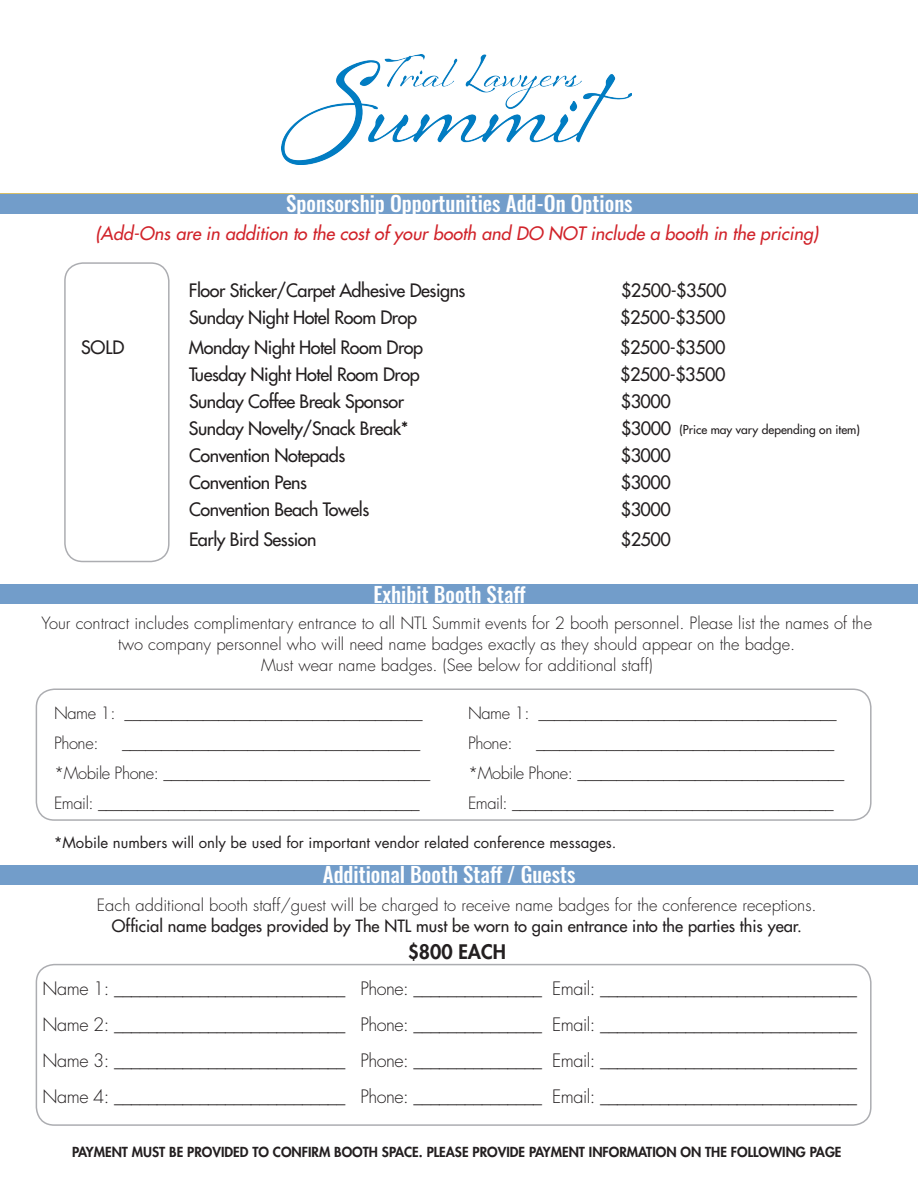
<style>
.page{position:relative;width:918px;height:1188px;background:#fff}
.page>*{position:absolute;margin:0;border:0;box-sizing:border-box;transform-origin:0 0}
.t1{font:500 21px "Oswald";color:#fff}
.t2{font:800 19.5px "Futura Std";color:#231f20}
.t3{font:300 18px "Futura Std";letter-spacing:-.025em;color:#231f20}
.t4{font:500 18px "Futura Std";letter-spacing:-.025em;color:#231f20}
.t5{font:italic 500 18px "Futura Std";color:#d1232a}
.t6{font:300 16.5px/21px "Futura Std";color:#231f20;text-align:center}
.t7{font:300 16.5px/30px "Futura Std";letter-spacing:-.025em;color:#231f20}
.t8{font:500 16.5px "Futura Std";color:#231f20}
.t9{font:15px "Futura Std";color:#231f20}
.t10{font:800 13.5px "Futura Std";color:#231f20}
.t11{font:500 12px "Futura Std";color:#231f20}
</style>
<div class="page">
<div style="left:64px;top:262px;width:106px;height:300px;border:2px solid #acadb1;border-radius:18px"></div>
<div style="left:36px;top:688px;width:836px;height:133px;border:2px solid #acadb1;border-radius:18px"></div>
<div style="left:36px;top:964px;width:836px;height:162px;border:2px solid #acadb1;border-radius:18px"></div>
<div style="left:0;top:194px;width:918px;height:20px;background:#729dca"></div>
<div style="left:0;top:584px;width:918px;height:20px;background:#729dca"></div>
<div style="left:0;top:865px;width:918px;height:20px;background:#729dca"></div>
<img style="left:282px;top:54px;width:350px;height:110px">
<p class="t1" style="left:286px;top:192px;width:348px">Sponsorship Opportunities Add-On Options</p>
<p class="t5" style="left:95px;top:222px;width:724px">(Add-Ons are in addition to the cost of your booth and DO NOT include a booth in the pricing)</p>
<p class="t4" style="left:189px;top:279px;width:278px">Floor Sticker/Carpet Adhesive Designs</p>
<p class="t4" style="left:621px;top:279px;width:107px">$2500-$3500</p>
<p class="t4" style="left:189px;top:306px;width:230px">Sunday Night Hotel Room Drop</p>
<p class="t4" style="left:620px;top:306px;width:107px">$2500-$3500</p>
<p class="t4" style="left:81px;top:336px;width:45px">SOLD</p>
<p class="t4" style="left:189px;top:336px;width:236px">Monday Night Hotel Room Drop</p>
<p class="t4" style="left:620px;top:336px;width:107px">$2500-$3500</p>
<p class="t4" style="left:189px;top:363px;width:232px">Tuesday Night Hotel Room Drop</p>
<p class="t4" style="left:620px;top:363px;width:107px">$2500-$3500</p>
<p class="t4" style="left:189px;top:390px;width:217px">Sunday Coffee Break Sponsor</p>
<p class="t4" style="left:621px;top:390px;width:52px">$3000</p>
<p class="t4" style="left:189px;top:417px;width:221px">Sunday Novelty/Snack Break*</p>
<p class="t4" style="left:621px;top:417px;width:52px">$3000</p>
<p class="t4" style="left:189px;top:444px;width:158px">Convention Notepads</p>
<p class="t4" style="left:621px;top:444px;width:52px">$3000</p>
<p class="t4" style="left:189px;top:471px;width:120px">Convention Pens</p>
<p class="t4" style="left:621px;top:471px;width:52px">$3000</p>
<p class="t4" style="left:189px;top:498px;width:182px">Convention Beach Towels</p>
<p class="t4" style="left:621px;top:498px;width:52px">$3000</p>
<p class="t4" style="left:189px;top:528px;width:129px">Early Bird Session</p>
<p class="t4" style="left:621px;top:528px;width:52px">$2500</p>
<p class="t11" style="left:679px;top:422px;width:182px">(Price may vary depending on item)</p>
<p class="t1" style="left:373px;top:583px;width:154px">Exhibit Booth Staff</p>
<p class="t6" style="left:42px;top:613px;width:832px">Your contract includes complimentary entrance to all NTL Summit events for 2 booth personnel. Please list the names of the two company personnel who will need name badges exactly as they should appear on the badge.</p>
<p class="t6" style="left:261px;top:655px;width:393px">Must wear name badges. (See below for additional staff)</p>
<p class="t6" style="left:54px;top:703px;width:370px">Name 1: ______________________________________</p>
<p class="t6" style="left:54px;top:733px;width:46px">Phone:</p>
<p class="t7" style="left:54px;top:728px;width:378px;text-indent:68px">______________________________________ *Mobile Phone: __________________________________<br>Email: _________________________________________</p>
<p class="t6" style="left:468px;top:703px;width:370px">Name 1: ______________________________________</p>
<p class="t6" style="left:468px;top:733px;width:46px">Phone:</p>
<p class="t7" style="left:468px;top:728px;width:378px;text-indent:68px">______________________________________ *Mobile Phone: __________________________________<br>Email: _________________________________________</p>
<p class="t9" style="left:54px;top:833px;width:564px">*Mobile numbers will only be used for important vendor related conference messages.</p>
<p class="t1" style="left:323px;top:864px;width:254px">Additional Booth Staff / Guests</p>
<p class="t6" style="left:97px;top:895px;width:721px">Each additional booth staff/guest will be charged to receive name badges for the conference receptions.</p>
<p class="t8" style="left:112px;top:915px;width:692px">Official name badges provided by The NTL must be worn to gain entrance into the parties this year.</p>
<p class="t2" style="left:408px;top:939px;width:100px">$800 EACH</p>
<p class="t3" style="left:42px;top:977px;width:816px">Name 1: ___________________________ Phone: _______________ Email: ______________________________</p>
<p class="t3" style="left:42px;top:1013px;width:816px">Name 2: ___________________________ Phone: _______________ Email: ______________________________</p>
<p class="t3" style="left:42px;top:1049px;width:816px">Name 3: ___________________________ Phone: _______________ Email: ______________________________</p>
<p class="t3" style="left:42px;top:1085px;width:816px">Name 4: ___________________________ Phone: _______________ Email: ______________________________</p>
<p class="t10" style="left:72px;top:1143px;width:771px">PAYMENT MUST BE PROVIDED TO CONFIRM BOOTH SPACE. PLEASE PROVIDE PAYMENT INFORMATION ON THE FOLLOWING PAGE</p>
</div>
